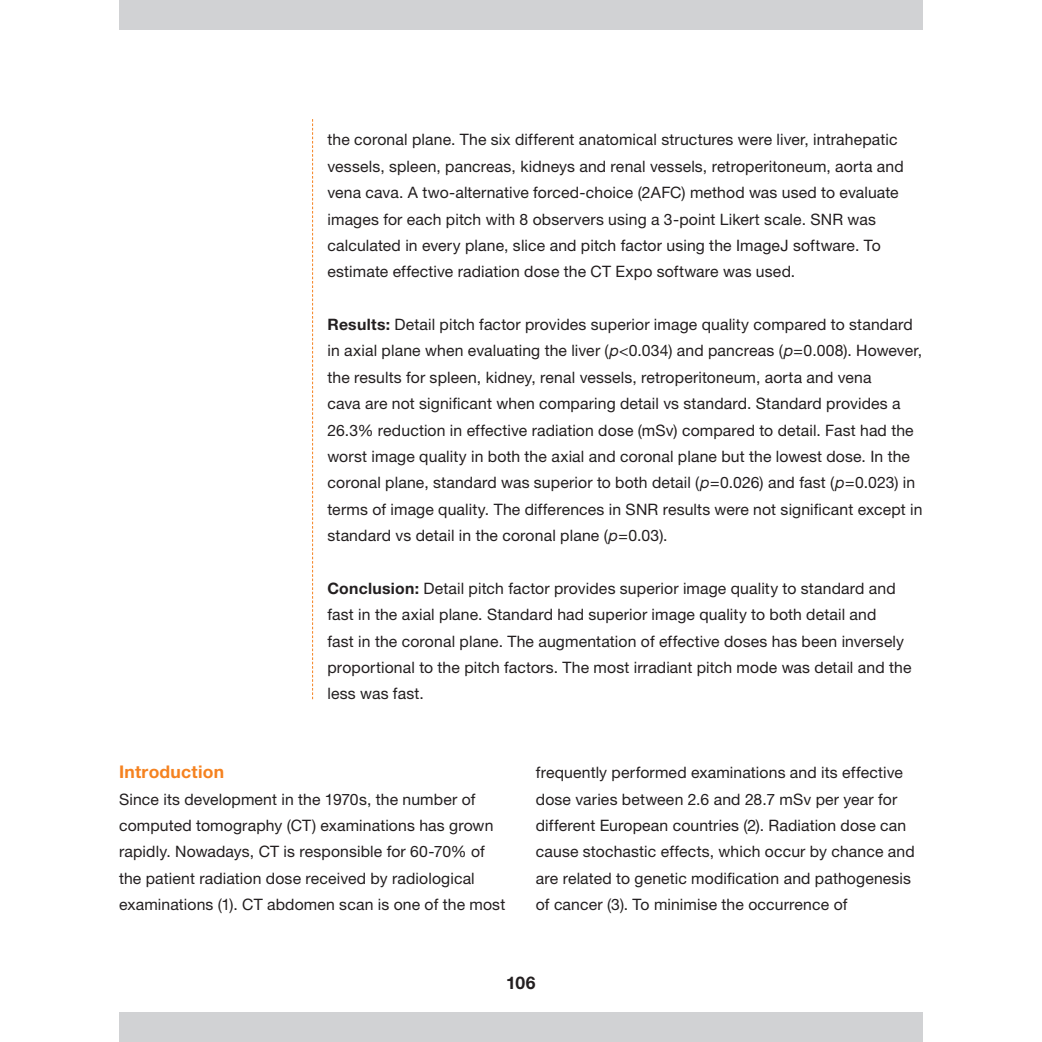
<style>
.page{position:relative;width:1042px;height:1042px;background:#fff}
.page>*{position:absolute;margin:0;border:0;box-sizing:border-box;transform-origin:0 0}
.t1{font:700 17.5px "Helvetica Neue LT Std";letter-spacing:.015em;color:#f58220}
.t2{font:700 17.5px "Helvetica Neue LT Std";color:#231f20}
.t3{font:15.75px/26.4px "Helvetica Neue LT Std";letter-spacing:.01em;color:#231f20}
.s1{font-weight:700}
.s2{font-style:italic}
</style>
<div class="page">
<div style="left:119px;top:0;width:804px;height:30px;background:#d1d2d4"></div>
<div style="left:119px;top:1012px;width:804px;height:30px;background:#d1d2d4"></div>
<svg style="left:312px;top:119px;width:1px;height:580px"></svg>
<p class="t3" style="left:327px;top:126px;width:578px">the coronal plane. The six different anatomical structures were liver, intrahepatic vessels, spleen, pancreas, kidneys and renal vessels, retroperitoneum, aorta and vena cava. A two-alternative forced-choice (2AFC) method was used to evaluate images for each pitch with 8 observers using a 3-point Likert scale. SNR was calculated in every plane, slice and pitch factor using the ImageJ software. To estimate effective radiation dose the CT Expo software was used.</p>
<p class="t3" style="left:327px;top:311px;width:596px"><span class="s1">Results:</span> Detail pitch factor provides superior image quality compared to standard in axial plane when evaluating the liver (<span class="s2">p</span>&lt;0.034) and pancreas (<span class="s2">p</span>=0.008). However, the results for spleen, kidney, renal vessels, retroperitoneum, aorta and vena<br>cava are not significant when comparing detail vs standard. Standard provides a 26.3% reduction in effective radiation dose (mSv) compared to detail. Fast had the worst image quality in both the axial and coronal plane but the lowest dose. In the coronal plane, standard was superior to both detail (<span class="s2">p</span>=0.026) and fast (<span class="s2">p</span>=0.023) in terms of image quality. The differences in SNR results were not significant except in standard vs detail in the coronal plane (<span class="s2">p</span>=0.03).</p>
<p class="t3" style="left:327px;top:575px;width:585px"><span class="s1">Conclusion:</span> Detail pitch factor provides superior image quality to standard and fast in the axial plane. Standard had superior image quality to both detail and<br>fast in the coronal plane. The augmentation of effective doses has been inversely proportional to the pitch factors. The most irradiant pitch mode was detail and the less was fast.</p>
<p class="t1" style="left:119px;top:761px;width:107px">Introduction</p>
<p class="t3" style="left:119px;top:785px;width:388px">Since its development in the 1970s, the number of computed tomography (CT) examinations has grown rapidly. Nowadays, CT is responsible for 60-70% of the patient radiation dose received by radiological examinations (1). CT abdomen scan is one of the most</p>
<p class="t3" style="left:536px;top:759px;width:380px">frequently performed examinations and its effective dose varies between 2.6 and 28.7 mSv per year for different European countries (2). Radiation dose can cause stochastic effects, which occur by chance and are related to genetic modification and pathogenesis of cancer (3). To minimise the occurrence of</p>
<p class="t2" style="left:506px;top:972px;width:31px">106</p>
</div>
